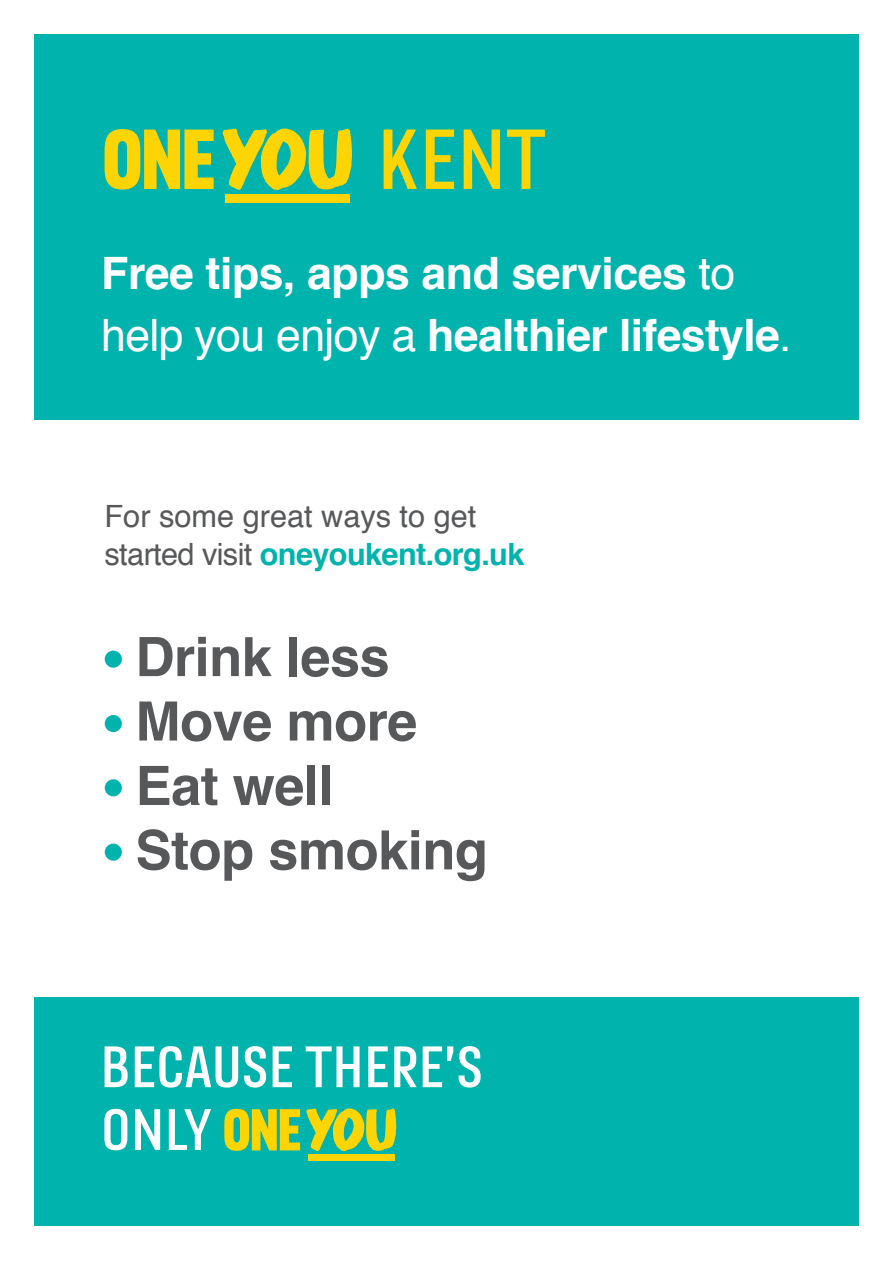
<style>
.page{position:relative;width:893px;height:1263px;background:#fff}
.page>*{position:absolute;margin:0;border:0;box-sizing:border-box;transform-origin:0 0}
.t1{font:700 54.3px/64.3px "Helvetica";letter-spacing:-.01em;color:#57585a}
.t2{font:700 44.7px/62.8px "Helvetica";letter-spacing:-.01em;color:#fff}
.t3{font:30.75px/37.7px "Helvetica";color:#57585a}
.s1{font-weight:400}
.s2{font-weight:700;color:#00b3ac}
</style>
<div class="page">
<div style="left:34px;top:34px;width:825px;height:1192px;background:#00b3ac"></div>
<div style="left:34px;top:420px;width:825px;height:577px;background:#fff"></div>
<svg style="left:384px;top:130px;width:33px;height:59px"></svg>
<svg style="left:426px;top:130px;width:28px;height:59px"></svg>
<svg style="left:464px;top:130px;width:36px;height:59px"></svg>
<svg style="left:507px;top:130px;width:38px;height:59px"></svg>
<svg style="left:223px;top:129px;width:129px;height:61px"></svg>
<svg style="left:105px;top:129px;width:109px;height:61px"></svg>
<div style="left:225px;top:194px;width:125px;height:9px;background:#fed503"></div>
<svg style="left:105px;top:1046px;width:376px;height:41px"></svg>
<svg style="left:104px;top:1109px;width:107px;height:41px"></svg>
<svg style="left:306px;top:1108px;width:90px;height:43px"></svg>
<svg style="left:224px;top:1109px;width:76px;height:42px"></svg>
<div style="left:308px;top:1154px;width:87px;height:6px;background:#fed503"></div>
<div style="left:105px;top:651px;width:17px;height:17px;background:#00b3ac;border-radius:50%"></div>
<div style="left:105px;top:715px;width:17px;height:17px;background:#00b3ac;border-radius:50%"></div>
<div style="left:105px;top:779px;width:17px;height:17px;background:#00b3ac;border-radius:50%"></div>
<div style="left:105px;top:843px;width:17px;height:18px;background:#00b3ac;border-radius:50%"></div>
<p class="t2" style="left:101px;top:242px;width:692px">Free tips, apps and services <span class="s1">to help you enjoy a</span> healthier lifestyle<span class="s1">.</span></p>
<p class="t3" style="left:105px;top:499px;width:421px">For some great ways to get started visit <span class="s2">oneyoukent.org.uk</span></p>
<p class="t1" style="left:135px;top:625px;width:354px">Drink less<br>Move more<br>Eat well<br>Stop smoking</p>
</div>
